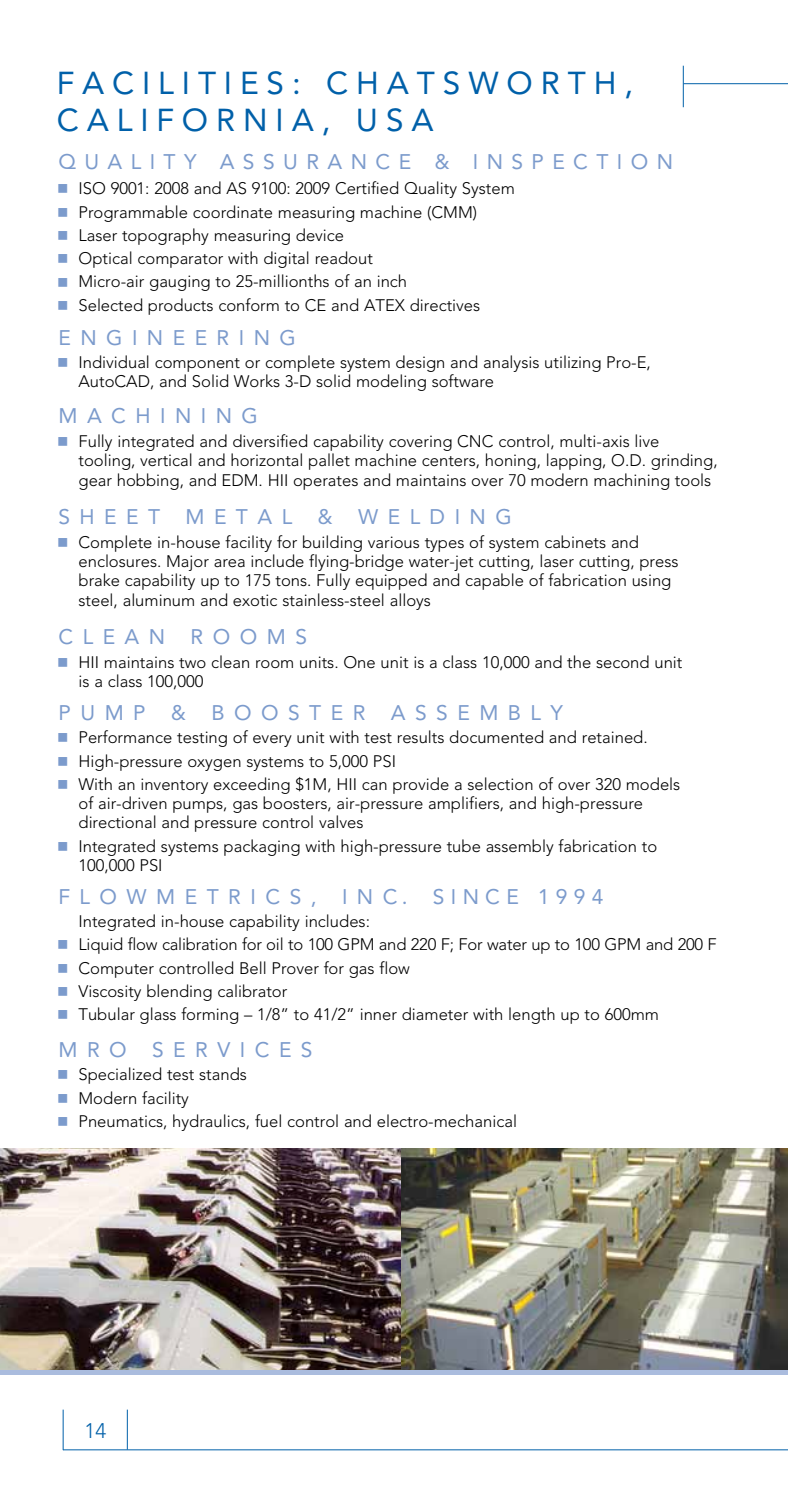
<style>
.page{position:relative;width:788px;height:1512px;background:#fff}
.page>*{position:absolute;margin:0;border:0;box-sizing:border-box;transform-origin:0 0}
.t1{font:31.5px/37.8px "Avenir";letter-spacing:.25em;color:#0060a9}
.t2{font:21px "Avenir";letter-spacing:.45em;color:#7c9bcc}
.t3{font:21px "Avenir";letter-spacing:.4em;color:#7c9bcc}
.t4{font:300 21px "Avenir";color:#0060a9}
.t5{font:300 16.62px/23.3px "Avenir";color:#000}
</style>
<div class="page">
<hr style="left:682px;top:66px;width:1px;height:41px;background:#0060a9">
<hr style="left:683px;top:83px;width:105px;height:1px;background:#0060a9">
<hr style="left:63px;top:1449px;width:725px;height:1px;background:#0060a9">
<hr style="left:63px;top:1410px;width:1px;height:40px;background:#0060a9">
<hr style="left:127px;top:1410px;width:1px;height:40px;background:#0060a9">
<div style="left:0;top:1228px;width:788px;height:146px;background:linear-gradient(to right,#aabcde,#aabcde)"></div>
<img style="left:401px;top:1149px;width:387px;height:220px">
<img style="left:0;top:1149px;width:401px;height:220px">
<h1 class="t1" style="left:57px;top:64px;width:578px">FACILITIES: CHATSWORTH,<br>CALIFORNIA, USA</h1>
<p class="t3" style="left:58px;top:150px;width:616px">QUALITY ASSURANCE &amp; INSPECTION</p>
<p class="t5" style="left:78px;top:177px;width:438px">ISO 9001: 2008 and AS 9100: 2009 Certified Quality System Programmable coordinate measuring machine (CMM)<br>Laser topography measuring device<br>Optical comparator with digital readout<br>Micro-air gauging to 25-millionths of an inch<br>Selected products conform to CE and ATEX directives</p>
<p class="t2" style="left:58px;top:326px;width:239px">ENGINEERING</p>
<p class="t5" style="left:78px;top:353px;width:574px;line-height:19.2px">Individual component or complete system design and analysis utilizing Pro-E,<br>AutoCAD, and Solid Works 3-D solid modeling software</p>
<p class="t2" style="left:58px;top:403px;width:201px">MACHINING</p>
<p class="t5" style="left:78px;top:432px;width:640px;line-height:19.2px">Fully integrated and diversified capability covering CNC control, multi-axis live tooling, vertical and horizontal pallet machine centers, honing, lapping, O.D. grinding, gear hobbing, and EDM. HII operates and maintains over 70 modern machining tools</p>
<p class="t2" style="left:58px;top:504px;width:454px">SHEET METAL &amp; WELDING</p>
<p class="t5" style="left:78px;top:532px;width:601px;line-height:19.2px">Complete in-house facility for building various types of system cabinets and enclosures. Major area include flying-bridge water-jet cutting, laser cutting, press brake capability up to 175 tons. Fully equipped and capable of fabrication using steel, aluminum and exotic stainless-steel alloys</p>
<p class="t2" style="left:58px;top:624px;width:250px">CLEAN ROOMS</p>
<p class="t5" style="left:78px;top:652px;width:605px;line-height:19.2px">HII maintains two clean room units. One unit is a class 10,000 and the second unit is a class 100,000</p>
<p class="t2" style="left:58px;top:701px;width:506px">PUMP &amp; BOOSTER ASSEMBLY</p>
<p class="t5" style="left:78px;top:726px;width:603px">Performance testing of every unit with test results documented and retained.<br>High-pressure oxygen systems to 5,000 PSI<br>With an inventory exceeding $1M, HII can provide a selection of over 320 models</p>
<p class="t5" style="left:78px;top:794px;width:566px;line-height:19.2px">of air-driven pumps, gas boosters, air-pressure amplifiers, and high-pressure directional and pressure control valves</p>
<p class="t5" style="left:78px;top:836px;width:580px;line-height:19.2px">Integrated systems packaging with high-pressure tube assembly fabrication to<br>100,000 PSI</p>
<p class="t2" style="left:58px;top:884px;width:546px">FLOWMETRICS, INC. SINCE 1994</p>
<p class="t5" style="left:78px;top:910px;width:639px">Integrated in-house capability includes:<br>Liquid flow calibration for oil to 100 GPM and 220 F; For water up to 100 GPM and 200 F Computer controlled Bell Prover for gas flow<br>Viscosity blending calibrator<br>Tubular glass forming – 1/8” to 41/2” inner diameter with length up to 600mm</p>
<p class="t2" style="left:58px;top:1038px;width:255px">MRO SERVICES</p>
<p class="t5" style="left:78px;top:1063px;width:440px">Specialized test stands<br>Modern facility<br>Pneumatics, hydraulics, fuel control and electro-mechanical</p>
<p class="t4" style="left:84px;top:1419px;width:23px">14</p>
</div>
